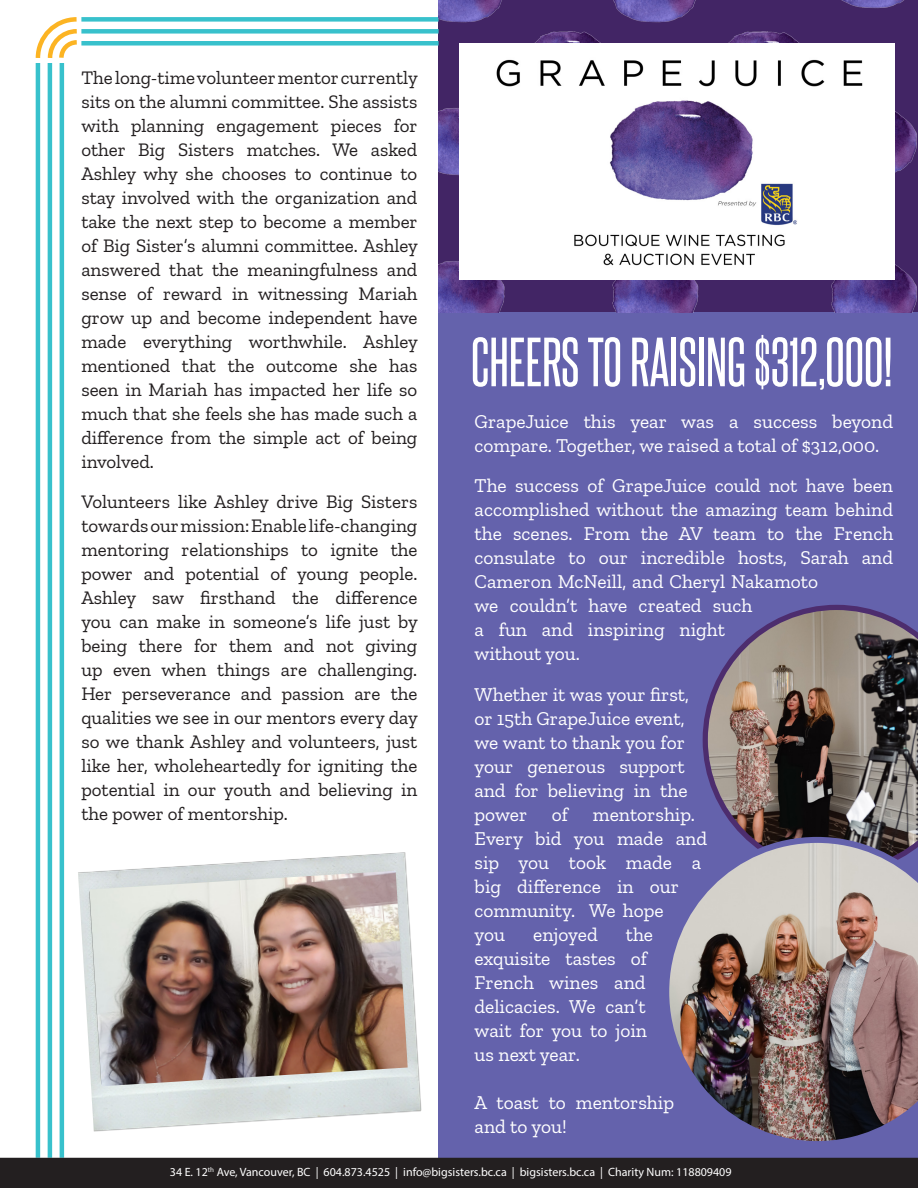
<style>
.page{position:relative;width:918px;height:1188px;background:#fff}
.page>*{position:absolute;margin:0;border:0;box-sizing:border-box;transform-origin:0 0}
.t1{font:59.1px "Steelfish Rg";color:#fff}
.t2{font:19.5px/24px "Zilla Slab";color:#fff}
.t3{font:19.05px/24px "Zilla Slab";color:#231f20;text-align:justify}
.t4{font:12px "Myriad Pro";color:#fff}
</style>
<div class="page">
<div style="left:81px;top:41px;width:358px;height:5px;background:#38c1cc"></div>
<div style="left:81px;top:29px;width:358px;height:5px;background:#38c1cc"></div>
<div style="left:81px;top:17px;width:358px;height:5px;background:#38c1cc"></div>
<svg style="left:35px;top:17px;width:42px;height:41px"></svg>
<hr style="left:60px;top:63px;width:4px;height:1095px;background:#38c1cc">
<hr style="left:48px;top:63px;width:4px;height:1095px;background:#38c1cc">
<hr style="left:36px;top:63px;width:4px;height:1095px;background:#38c1cc">
<div style="left:439px;top:313px;width:479px;height:875px;background:#6462ac"></div>
<div style="left:0;top:1158px;width:918px;height:30px;background:#231f20"></div>
<img style="left:439px;top:0;width:305px;height:313px">
<img style="left:744px;top:0;width:174px;height:313px">
<img style="left:459px;top:43px;width:435px;height:237px">
<img style="left:703px;top:605px;width:215px;height:232px">
<img style="left:669px;top:837px;width:249px;height:304px">
<img style="left:78px;top:852px;width:344px;height:280px">
<img style="left:89px;top:871px;width:319px;height:215px">
<p class="t3" style="left:81px;top:66px;width:338px">The long-time volunteer mentor currently sits on the alumni committee. She assists with planning engagement pieces for other Big Sisters matches. We asked Ashley why she chooses to continue to stay involved with the organization and take the next step to become a member of Big Sister’s alumni committee. Ashley answered that the meaningfulness and sense of reward in witnessing Mariah grow up and become independent have made everything worthwhile. Ashley mentioned that the outcome she has seen in Mariah has impacted her life so much that she feels she has made such a difference from the simple act of being involved.</p>
<p class="t3" style="left:81px;top:490px;width:338px">Volunteers like Ashley drive Big Sisters towards our mission: Enable life-changing mentoring relationships to ignite the power and potential of young people.<br>Ashley saw firsthand the difference you can make in someone’s life just by being there for them and not giving up even when things are challenging.<br>Her perseverance and passion are the qualities we see in our mentors every day so we thank Ashley and volunteers, just like her, wholeheartedly for igniting the potential in our youth and believing in the power of mentorship.</p>
<p class="t1" style="left:471px;top:320px;width:423px">CHEERS TO RAISING $312,000!</p>
<p class="t2" style="left:475px;top:409px;width:420px">GrapeJuice this year was a success beyond compare. Together, we raised a total of $312,000.</p>
<p class="t2" style="left:475px;top:474px;width:420px">The success of GrapeJuice could not have been accomplished without the amazing team behind the scenes. From the AV team to the French consulate to our incredible hosts, Sarah and Cameron McNeill, and Cheryl Nakamoto<br>we couldn’t have created such<br>a fun and inspiring night<br>without you.</p>
<p class="t2" style="left:475px;top:682px;width:216px">Whether it was your first, or 15th GrapeJuice event, we want to thank you for your generous support and for believing in the power</p>
<p class="t2" style="left:552px;top:802px;width:18px">of</p>
<p class="t2" style="left:475px;top:802px;width:234px;text-indent:118px">mentorship.<br>Every bid you made and sip you took made a big difference in our community. We hope<br>you</p>
<p class="t2" style="left:475px;top:922px;width:180px;text-indent:151px">the exquisite tastes of<br>French wines and delicacies. We can’t wait for you to join us next year.</p>
<p class="t2" style="left:475px;top:1090px;width:201px">A toast to mentorship and to you!</p>
<p class="t2" style="left:533px;top:922px;width:66px">enjoyed</p>
<p class="t4" style="left:170px;top:1164px;width:563px">34 E. 12<sup>th</sup> Ave, Vancouver, BC | 604.873.4525 | info@bigsisters.bc.ca | bigsisters.bc.ca | Charity Num: 118809409</p>
</div>
